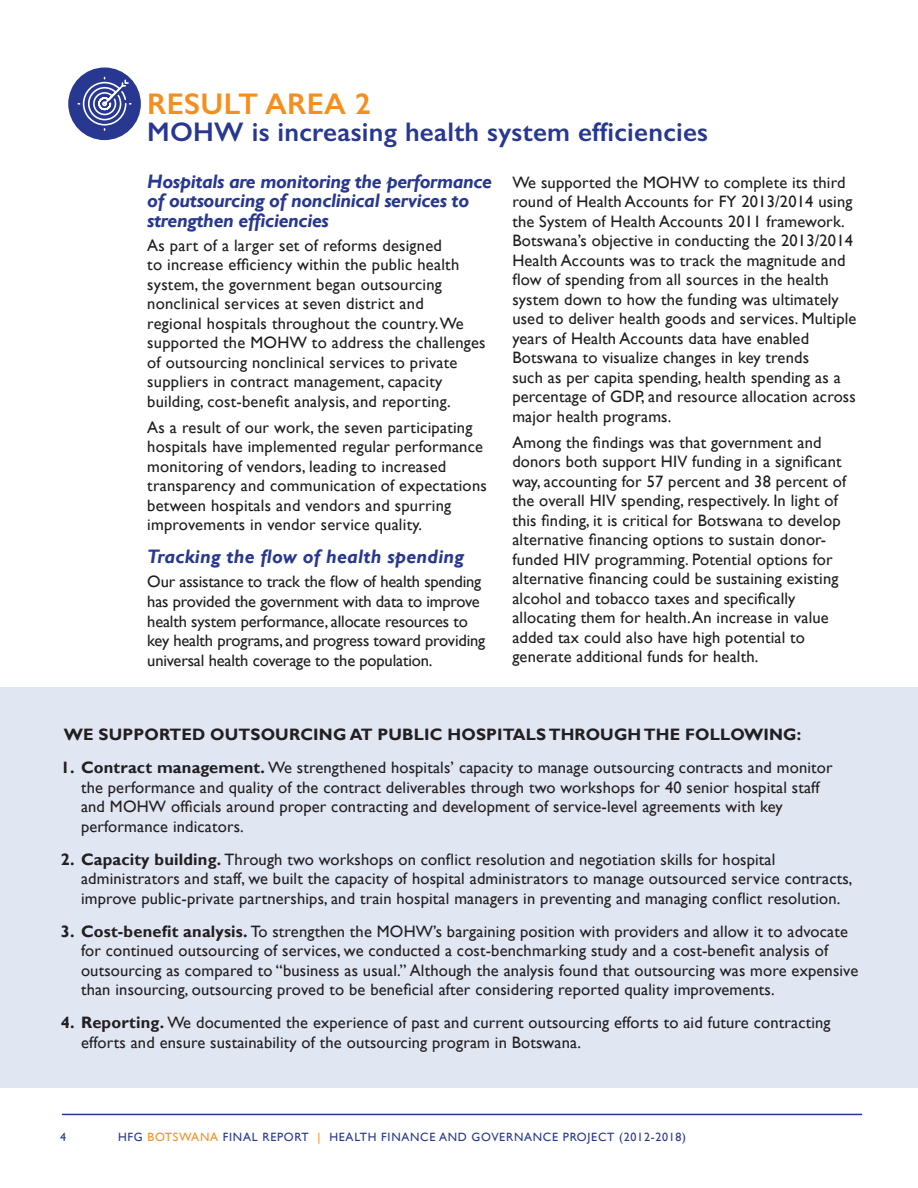
<style>
.page{position:relative;width:918px;height:1188px;background:#fff}
.page>*{position:absolute;margin:0;border:0;box-sizing:border-box;transform-origin:0 0}
.t1{font:600 30px "Gill Sans";letter-spacing:.01em;color:#f68e1e}
.t2{font:600 27px "Gill Sans";letter-spacing:.01em;color:#283890}
.t3{font:italic 700 19.5px/19.5px "Gill Sans";letter-spacing:-.02em;color:#283890}
.t4{font:italic 700 19.5px "Gill Sans";letter-spacing:.01em;color:#283890}
.t5{font:16.5px/19.5px "Gill Sans";letter-spacing:.01em;color:#201d1e}
.t6{font:16.5px/19.5px "Gill Sans";letter-spacing:.01em;color:#231f20}
.t7{font:16.5px/19.5px "Gill Sans";letter-spacing:-.01em;color:#201d1e}
.t8{font:700 16.5px "Gill Sans";letter-spacing:.01em;color:#231f20}
.t9{font:12px "Gill Sans";letter-spacing:.06em;color:#283890}
.s1{font-weight:700}
.s2{color:#f68e1e}
</style>
<div class="page">
<hr style="left:62px;top:1114px;width:800px;height:1px;background:#283890">
<div style="left:68px;top:68px;width:73px;height:72px;background:#283890;border-radius:50%"></div>
<svg style="left:78px;top:78px;width:53px;height:52px"></svg>
<div style="left:0;top:688px;width:918px;height:400px;background:#e1e6f3"></div>
<h1 class="t1" style="left:147px;top:86px;width:225px">RESULT AREA 2</h1>
<h2 class="t2" style="left:147px;top:116px;width:562px">MOHW is increasing health system efficiencies</h2>
<p class="t3" style="left:147px;top:172px;width:346px">Hospitals are monitoring the performance of outsourcing of nonclinical services to strengthen efficiencies</p>
<p class="t5" style="left:147px;top:236px;width:340px">As part of a larger set of reforms designed<br>to increase efficiency within the public health system, the government began outsourcing nonclinical services at seven district and<br>regional hospitals throughout the country. We supported the MOHW to address the challenges of outsourcing nonclinical services to private suppliers in contract management, capacity building, cost-benefit analysis, and reporting.</p>
<p class="t5" style="left:147px;top:418px;width:341px">As a result of our work, the seven participating hospitals have implemented regular performance monitoring of vendors, leading to increased transparency and communication of expectations between hospitals and vendors and spurring improvements in vendor service quality.</p>
<p class="t4" style="left:147px;top:546px;width:318px">Tracking the flow of health spending</p>
<p class="t7" style="left:147px;top:573px;width:340px">Our assistance to track the flow of health spending has provided the government with data to improve health system performance, allocate resources to key health programs, and progress toward providing universal health coverage to the population.</p>
<p class="t5" style="left:512px;top:173px;width:346px">We supported the MOHW to complete its third round of Health Accounts for FY 2013/2014 using the System of Health Accounts 2011 framework.<br>Botswana’s objective in conducting the 2013/2014<br>Health Accounts was to track the magnitude and flow of spending from all sources in the health system down to how the funding was ultimately used to deliver health goods and services. Multiple years of Health Accounts data have enabled Botswana to visualize changes in key trends<br>such as per capita spending, health spending as a percentage of GDP, and resource allocation across major health programs.</p>
<p class="t5" style="left:512px;top:433px;width:335px">Among the findings was that government and donors both support HIV funding in a significant way, accounting for 57 percent and 38 percent of the overall HIV spending, respectively. In light of this finding, it is critical for Botswana to develop alternative financing options to sustain donor&shy;funded HIV programming. Potential options for alternative financing could be sustaining existing alcohol and tobacco taxes and specifically allocating them for health. An increase in value added tax could also have high potential to generate additional funds for health.</p>
<p class="t8" style="left:64px;top:725px;width:739px">WE SUPPORTED OUTSOURCING AT PUBLIC HOSPITALS THROUGH THE FOLLOWING:</p>
<p class="t6" style="left:81px;top:758px;width:753px;text-indent:-20px"><span class="s1">1. Contract management.</span> We strengthened hospitals’ capacity to manage outsourcing contracts and monitor the performance and quality of the contract deliverables through two workshops for 40 senior hospital staff and MOHW officials around proper contracting and development of service-level agreements with key performance indicators.</p>
<p class="t6" style="left:81px;top:850px;width:773px;text-indent:-20px"><span class="s1">2. Capacity building.</span> Through two workshops on conflict resolution and negotiation skills for hospital administrators and staff, we built the capacity of hospital administrators to manage outsourced service contracts, improve public-private partnerships, and train hospital managers in preventing and managing conflict resolution.</p>
<p class="t6" style="left:81px;top:922px;width:779px;text-indent:-20px"><span class="s1">3. Cost-benefit analysis.</span> To strengthen the MOHW’s bargaining position with providers and allow it to advocate for continued outsourcing of services, we conducted a cost-benchmarking study and a cost-benefit analysis of outsourcing as compared to “business as usual.” Although the analysis found that outsourcing was more expensive than insourcing, outsourcing proved to be beneficial after considering reported quality improvements.</p>
<p class="t6" style="left:81px;top:1013px;width:751px;text-indent:-20px"><span class="s1">4. Reporting.</span> We documented the experience of past and current outsourcing efforts to aid future contracting efforts and ensure sustainability of the outsourcing program in Botswana.</p>
<p class="t9" style="left:60px;top:1130px;width:7px">4</p>
<p class="t9" style="left:118px;top:1130px;width:570px">HFG <span class="s2">BOTSWANA</span> FINAL REPORT <span class="s2">|</span> HEALTH FINANCE AND GOVERNANCE PROJECT (2012-2018)</p>
</div>
